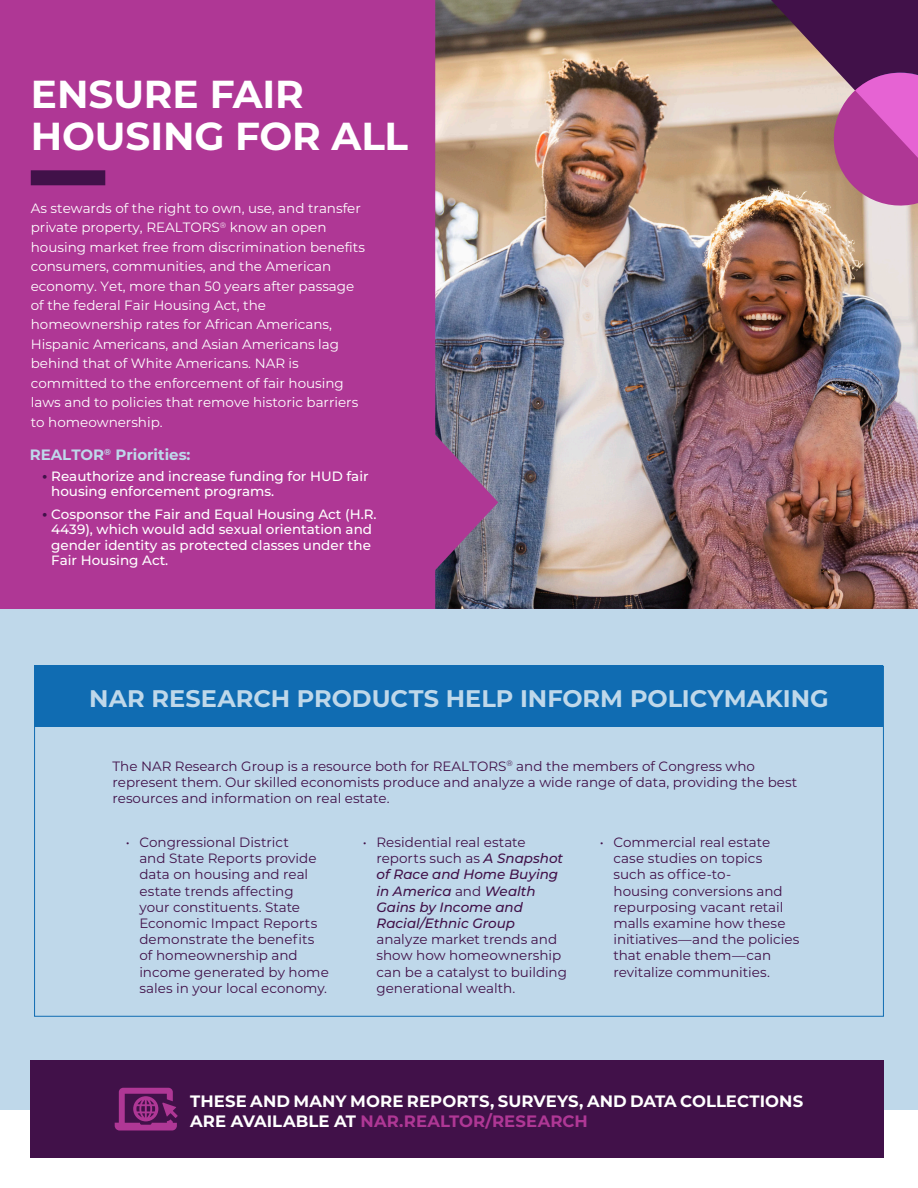
<style>
.page{position:relative;width:918px;height:1188px;background:#fff}
.page>*{position:absolute;margin:0;border:0;box-sizing:border-box;transform-origin:0 0}
.Header_2_White_Large{font:700 39px/42px "Montserrat";letter-spacing:-.005em;color:#fff}
.Header_2_White_Large-2{font:700 24px "Montserrat";color:#bfd8ea}
.CTA_2{font:700 16.5px/19.8px "Montserrat";letter-spacing:.005em;color:#fff}
.t1{font:700 15px "Montserrat";color:#bfd8ea}
.Body_Blue{font:13.5px/16.2px "Montserrat";color:#411149}
.Body_White_1{font:13.5px/19.5px "Montserrat";color:#fff}
.Body_white{font:500 13.5px/15.5px "Montserrat";color:#fff}
.s1{font-weight:700;font-size:15px;color:#411149}
.s2{font-weight:500;font-style:italic}
.s3{color:#af3795}
</style>
<div class="page">
<div style="left:0;top:0;width:918px;height:1109px;background:#bfd8ea"></div>
<div style="left:0;top:0;width:918px;height:609px;background:#af3795"></div>
<div style="left:31px;top:1061px;width:853px;height:97px;background:#411149"></div>
<div style="left:35px;top:665px;width:848px;height:61px;background:#106cb2"></div>
<img style="left:435px;top:0;width:483px;height:609px">
<svg style="left:771px;top:0;width:147px;height:206px"></svg>
<div style="left:31px;top:170px;width:74px;height:15px;background:#411149"></div>
<svg style="left:115px;top:1088px;width:63px;height:42px"></svg>
<p class="Header_2_White_Large" style="left:31px;top:71px;width:379px">ENSURE FAIR<br>HOUSING FOR ALL</p>
<p class="Body_White_1" style="left:31px;top:198px;width:336px">As stewards of the right to own, use, and transfer private property, REALTORS<sup>®</sup> know an open housing market free from discrimination benefits consumers, communities, and the American economy. Yet, more than 50 years after passage of the federal Fair Housing Act, the homeownership rates for African Americans, Hispanic Americans, and Asian Americans lag behind that of White Americans. NAR is committed to the enforcement of fair housing laws and to policies that remove historic barriers to homeownership.</p>
<p class="t1" style="left:30px;top:444px;width:162px">REALTOR<sup>®</sup> Priorities:</p>
<p class="Body_white" style="left:51px;top:468px;width:319px;text-indent:-9px"><span class="s1">•</span> Reauthorize and increase funding for HUD fair housing enforcement programs.</p>
<p class="Body_white" style="left:51px;top:506px;width:327px;text-indent:-9px"><span class="s1">•</span> Cosponsor the Fair and Equal Housing Act (H.R.<br>4439), which would add sexual orientation and gender identity as protected classes under the Fair Housing Act.</p>
<p class="Header_2_White_Large-2" style="left:89px;top:681px;width:741px">NAR RESEARCH PRODUCTS HELP INFORM POLICYMAKING</p>
<p class="Body_Blue" style="left:112px;top:757px;width:686px">The NAR Research Group is a resource both for REALTORS<sup>®</sup> and the members of Congress who represent them. Our skilled economists produce and analyze a wide range of data, providing the best resources and information on real estate.</p>
<p class="Body_Blue" style="left:139px;top:834px;width:191px;text-indent:-14px">• Congressional District<br>and State Reports provide data on housing and real estate trends affecting<br>your constituents. State<br>Economic Impact Reports demonstrate the benefits of homeownership and income generated by home sales in your local economy.</p>
<p class="Body_Blue" style="left:376px;top:834px;width:192px;text-indent:-14px">• Residential real estate reports such as <span class="s2">A Snapshot of Race and Home Buying in America</span> and <span class="s2">Wealth<br>Gains by Income and<br>Racial/Ethnic Group </span>analyze market trends and show how homeownership can be a catalyst to building generational wealth.</p>
<p class="Body_Blue" style="left:613px;top:834px;width:187px;text-indent:-14px">• Commercial real estate case studies on topics<br>such as office-to-<br>housing conversions and repurposing vacant retail malls examine how these initiatives—and the policies that enable them—can revitalize communities.</p>
<p class="CTA_2" style="left:190px;top:1091px;width:615px">THESE AND MANY MORE REPORTS, SURVEYS, AND DATA COLLECTIONS<br>ARE AVAILABLE AT <span class="s3">NAR.REALTOR/RESEARCH</span></p>
</div>
